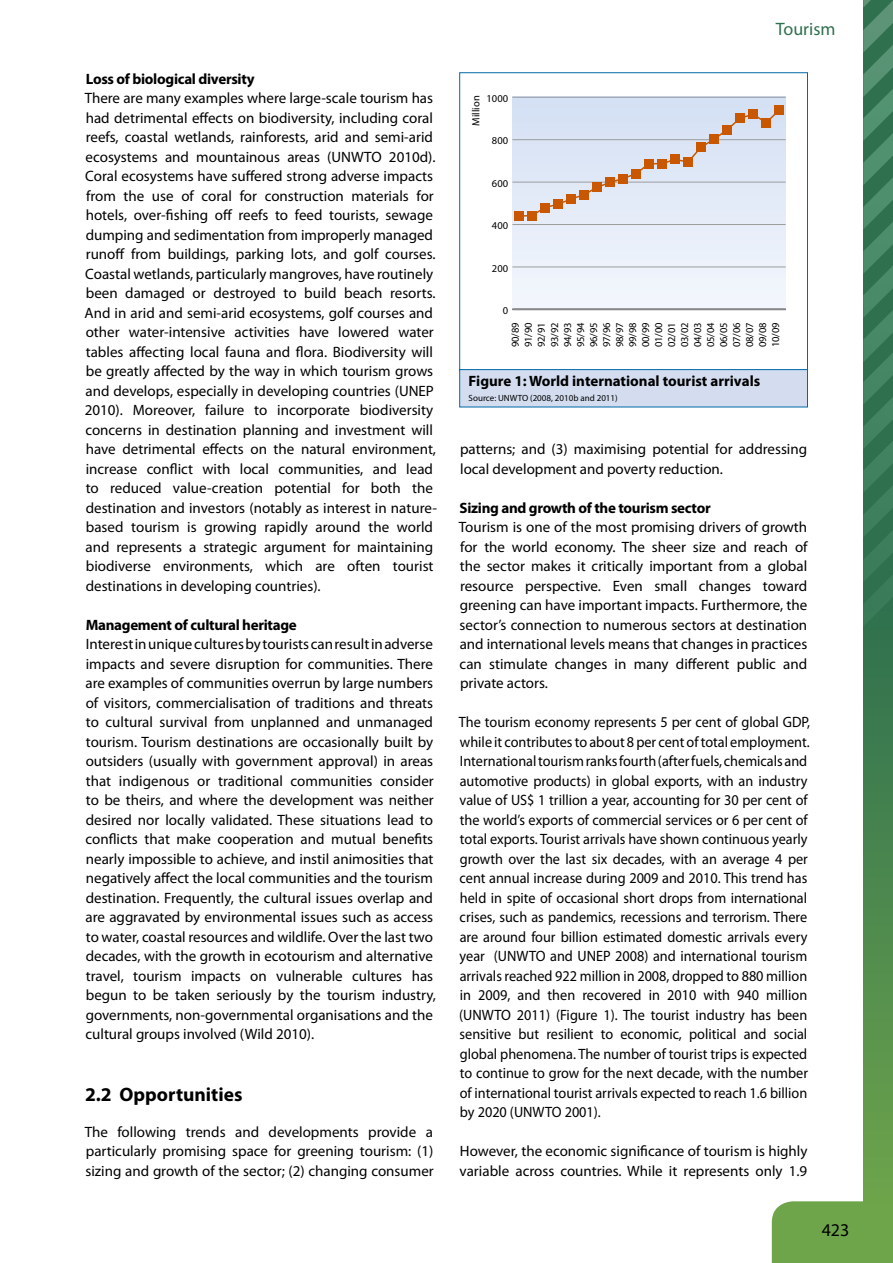
<style>
.page{position:relative;width:893px;height:1263px;background:#fff}
.page>*{position:absolute;margin:0;border:0;box-sizing:border-box;transform-origin:0 0}
.t1{font:700 19.5px "Myriad Pro";color:#000}
.t2{font:18px "Myriad Pro";color:#2f704e}
.t3{font:18px "Myriad Pro";color:#000}
.t4{font:15px/19.5px "Myriad Pro";color:#000}
.t5{font:15px/19.5px "Myriad Pro";color:#000;scale:.95 1}
.t6{font:700 15px "Myriad Pro";letter-spacing:-.02em;color:#000}
.t7{font:700 15px "Myriad Pro";color:#000}
.t8{font:10.5px/13px "Myriad Pro";color:#000;text-align:justify}
.t9{font:9px "Myriad Pro";color:#000}
</style>
<div class="page">
<div style="left:772px;top:1201px;width:91px;height:62px;background:#6ea54a"></div>
<svg style="left:863px;top:627px;width:30px;height:636px;background:#518c4d"></svg>
<div style="left:512px;top:97px;width:274px;height:213px;background:linear-gradient(to bottom,#d2def1,#f4f6fb)"></div>
<hr style="left:512px;top:309px;width:274px;height:1px;background:#9c9c9d">
<hr style="left:512px;top:267px;width:274px;height:1px;background:#9c9c9d">
<hr style="left:512px;top:224px;width:274px;height:1px;background:#9c9c9d">
<hr style="left:512px;top:182px;width:274px;height:1px;background:#9c9c9d">
<hr style="left:512px;top:139px;width:274px;height:1px;background:#9c9c9d">
<hr style="left:512px;top:97px;width:274px;height:1px;background:#9c9c9d">
<svg style="left:517px;top:108px;width:264px;height:110px;background:#dbe2f0"></svg>
<div style="left:514px;top:212px;width:9px;height:9px;background:#c85700"></div>
<div style="left:527px;top:211px;width:9px;height:9px;background:#c85700"></div>
<div style="left:540px;top:203px;width:9px;height:9px;background:#c85700"></div>
<div style="left:553px;top:200px;width:9px;height:9px;background:#c85700"></div>
<div style="left:566px;top:195px;width:9px;height:9px;background:#c85700"></div>
<div style="left:579px;top:190px;width:9px;height:9px;background:#c85700"></div>
<div style="left:592px;top:183px;width:9px;height:9px;background:#c85700"></div>
<div style="left:605px;top:178px;width:9px;height:9px;background:#c85700"></div>
<div style="left:618px;top:174px;width:9px;height:9px;background:#c85700"></div>
<div style="left:631px;top:169px;width:9px;height:9px;background:#c85700"></div>
<div style="left:644px;top:159px;width:9px;height:9px;background:#c85700"></div>
<div style="left:657px;top:159px;width:9px;height:9px;background:#c85700"></div>
<div style="left:671px;top:155px;width:9px;height:9px;background:#c85700"></div>
<div style="left:684px;top:158px;width:9px;height:9px;background:#c85700"></div>
<div style="left:697px;top:143px;width:9px;height:9px;background:#c85700"></div>
<div style="left:710px;top:135px;width:9px;height:9px;background:#c85700"></div>
<div style="left:723px;top:125px;width:9px;height:9px;background:#c85700"></div>
<div style="left:736px;top:114px;width:9px;height:9px;background:#c85700"></div>
<div style="left:749px;top:110px;width:9px;height:9px;background:#c85700"></div>
<div style="left:762px;top:118px;width:9px;height:9px;background:#c85700"></div>
<div style="left:775px;top:106px;width:9px;height:9px;background:#c85700"></div>
<div style="left:460px;top:370px;width:347px;height:37px;background:#d3ddef"></div>
<div style="left:459px;top:369px;width:349px;height:38px;border:1px solid #0068a8"></div>
<svg style="left:863px;top:0;width:30px;height:627px;background:#3b7c5a"></svg>
<p class="t6" style="left:86px;top:69px;width:170px">Loss of biological diversity</p>
<p class="t4" style="left:85px;top:88px;width:354px">There are many examples where large-scale tourism has had detrimental effects on biodiversity, including coral reefs, coastal wetlands, rainforests, arid and semi-arid ecosystems and mountainous areas (UNWTO 2010d).<br>Coral ecosystems have suffered strong adverse impacts from the use of coral for construction materials for hotels, over-fishing off reefs to feed tourists, sewage dumping and sedimentation from improperly managed runoff from buildings, parking lots, and golf courses.<br>Coastal wetlands, particularly mangroves, have routinely been damaged or destroyed to build beach resorts.<br>And in arid and semi-arid ecosystems, golf courses and other water-intensive activities have lowered water tables affecting local fauna and flora. Biodiversity will be greatly affected by the way in which tourism grows and develops, especially in developing countries (UNEP 2010). Moreover, failure to incorporate biodiversity concerns in destination planning and investment will have detrimental effects on the natural environment, increase conflict with local communities, and lead to reduced value-creation potential for both the destination and investors (notably as interest in nature&shy;based tourism is growing rapidly around the world and represents a strategic argument for maintaining biodiverse environments, which are often tourist destinations in developing countries).</p>
<p class="t6" style="left:86px;top:615px;width:213px">Management of cultural heritage</p>
<p class="t4" style="left:85px;top:634px;width:352px">Interest in unique cultures by tourists can result in adverse impacts and severe disruption for communities. There are examples of communities overrun by large numbers of visitors, commercialisation of traditions and threats to cultural survival from unplanned and unmanaged tourism. Tourism destinations are occasionally built by outsiders (usually with government approval) in areas that indigenous or traditional communities consider to be theirs, and where the development was neither desired nor locally validated. These situations lead to conflicts that make cooperation and mutual benefits nearly impossible to achieve, and instil animosities that negatively affect the local communities and the tourism destination. Frequently, the cultural issues overlap and are aggravated by environmental issues such as access to water, coastal resources and wildlife. Over the last two decades, with the growth in ecotourism and alternative travel, tourism impacts on vulnerable cultures has begun to be taken seriously by the tourism industry, governments, non-governmental organisations and the cultural groups involved (Wild 2010).</p>
<h1 class="t1" style="left:85px;top:1082px;width:159px">2.2 Opportunities</h1>
<p class="t4" style="left:85px;top:1122px;width:351px;text-align:justify">The following trends and developments provide a particularly promising space for greening tourism: (1) sizing and growth of the sector; (2) changing consumer</p>
<p class="t8" style="left:469px;top:126px;width:32px;rotate:-90deg">Million</p>
<p class="t8" style="left:487px;top:92px;width:23px">1000</p>
<p class="t8" style="left:492px;top:134px;width:18px">800</p>
<p class="t8" style="left:492px;top:177px;width:18px">600</p>
<p class="t8" style="left:492px;top:219px;width:18px">400</p>
<p class="t8" style="left:492px;top:262px;width:18px">200</p>
<p class="t8" style="left:503px;top:304px;width:7px">0</p>
<p class="t2" style="left:776px;top:18px;width:61px">Tourism</p>
<p class="t8" style="left:509px;top:347px;width:27px;rotate:-90deg">90/89<br>91/90<br>92/91<br>93/92<br>94/93<br>95/94<br>96/95<br>97/96<br>98/97<br>99/98<br>00/99<br>01/00<br>02/01<br>03/02<br>04/03<br>05/04<br>06/05<br>07/06<br>08/07<br>09/08<br>10/09</p>
<p class="t7" style="left:469px;top:372px;width:293px">Figure 1: World international tourist arrivals</p>
<p class="t9" style="left:469px;top:393px;width:151px">Source: UNWTO (2008, 2010b and 2011)</p>
<p class="t4" style="left:460px;top:439px;width:349px">patterns; and (3) maximising potential for addressing local development and poverty reduction.</p>
<p class="t6" style="left:460px;top:498px;width:253px">Sizing and growth of the tourism sector</p>
<p class="t4" style="left:459px;top:517px;width:350px;text-align:justify">Tourism is one of the most promising drivers of growth for the world economy. The sheer size and reach of the sector makes it critically important from a global resource perspective. Even small changes toward greening can have important impacts. Furthermore, the sector’s connection to numerous sectors at destination and international levels means that changes in practices can stimulate changes in many different public and private actors.</p>
<p class="t5" style="left:459px;top:712px;width:371px">The tourism economy represents 5 per cent of global GDP, while it contributes to about 8 per cent of total employment.<br>International tourism ranks fourth (after fuels, chemicals and automotive products) in global exports, with an industry value of US$ 1 trillion a year, accounting for 30 per cent of the world’s exports of commercial services or 6 per cent of total exports. Tourist arrivals have shown continuous yearly growth over the last six decades, with an average 4 per cent annual increase during 2009 and 2010. This trend has held in spite of occasional short drops from international crises, such as pandemics, recessions and terrorism. There are around four billion estimated domestic arrivals every year (UNWTO and UNEP 2008) and international tourism arrivals reached 922 million in 2008, dropped to 880 million in 2009, and then recovered in 2010 with 940 million (UNWTO 2011) (Figure 1). The tourist industry has been sensitive but resilient to economic, political and social global phenomena. The number of tourist trips is expected to continue to grow for the next decade, with the number of international tourist arrivals expected to reach 1.6 billion by 2020 (UNWTO 2001).</p>
<p class="t4" style="left:460px;top:1141px;width:349px">However, the economic significance of tourism is highly variable across countries. While it represents only 1.9</p>
<p class="t3" style="left:822px;top:1219px;width:29px">423</p>
</div>
